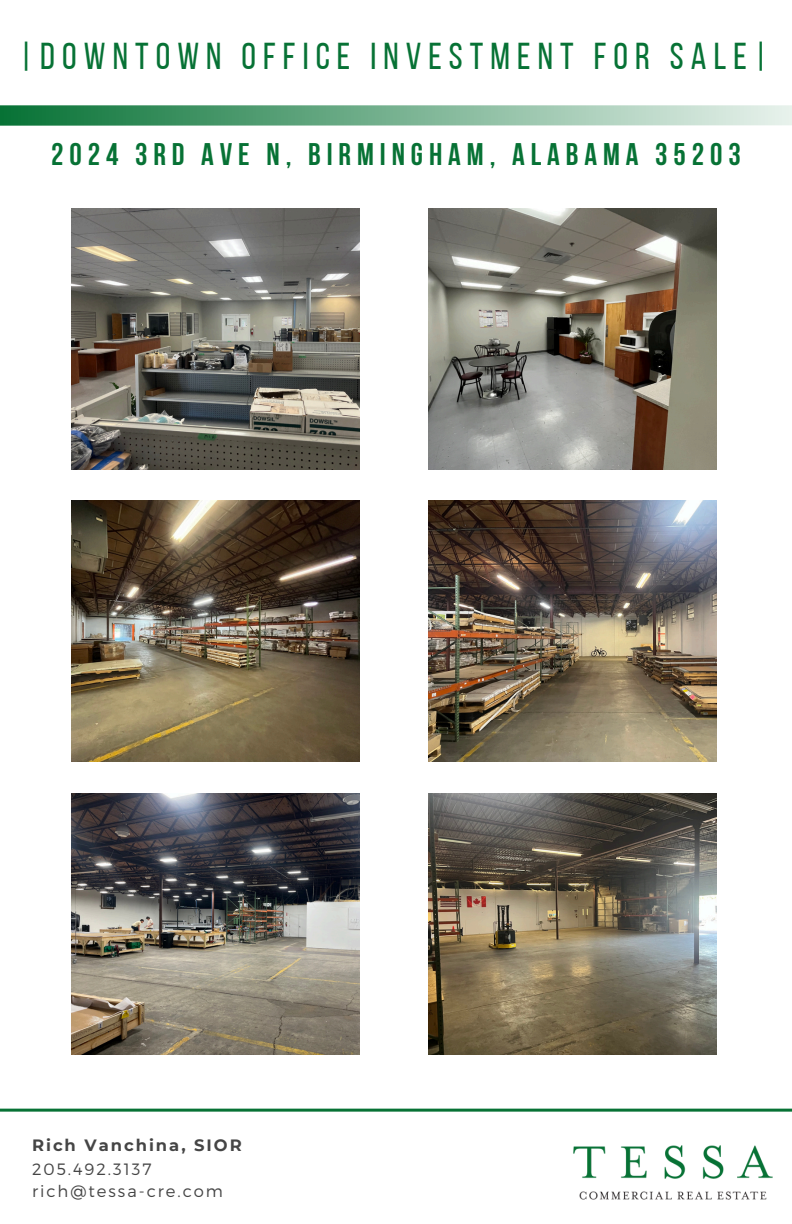
<style>
.page{position:relative;width:792px;height:1224px;background:#fff}
.page>*{position:absolute;margin:0;border:0;box-sizing:border-box;transform-origin:0 0}
.t1{font:37.4px "Bebas Neue";letter-spacing:.19em;color:#077235}
.t2{font:700 31.2px "Bebas Neue";letter-spacing:.19em;color:#077235}
.t3{font:300 16.4px "Montserrat";letter-spacing:.12em;color:#454545}
.t4{font:700 16.4px "Montserrat";letter-spacing:.12em;color:#454545}
</style>
<div class="page">
<svg style="left:0;top:105px;width:792px;height:21px;background:#7cb494"></svg>
<hr style="left:0;top:1109px;width:792px;height:3px;background:#077235">
<img style="left:573px;top:1145px;width:200px;height:55px">
<img style="left:71px;top:208px;width:288px;height:261px">
<img style="left:71px;top:501px;width:288px;height:261px">
<img style="left:71px;top:794px;width:288px;height:261px">
<img style="left:428px;top:208px;width:288px;height:261px">
<img style="left:428px;top:501px;width:288px;height:261px">
<img style="left:428px;top:794px;width:288px;height:261px">
<p class="t1" style="left:19px;top:41px;width:750px">|DOWNTOWN OFFICE INVESTMENT FOR SALE|</p>
<p class="t2" style="left:51px;top:141px;width:691px">2024 3RD AVE N, BIRMINGHAM, ALABAMA 35203</p>
<h2 class="t4" style="left:32px;top:1136px;width:211px">Rich Vanchina, SIOR</h2>
<p class="t3" style="left:32px;top:1158px;width:121px">205.492.3137</p>
<p class="t3" style="left:32px;top:1180px;width:193px">rich@tessa-cre.com</p>
</div>
